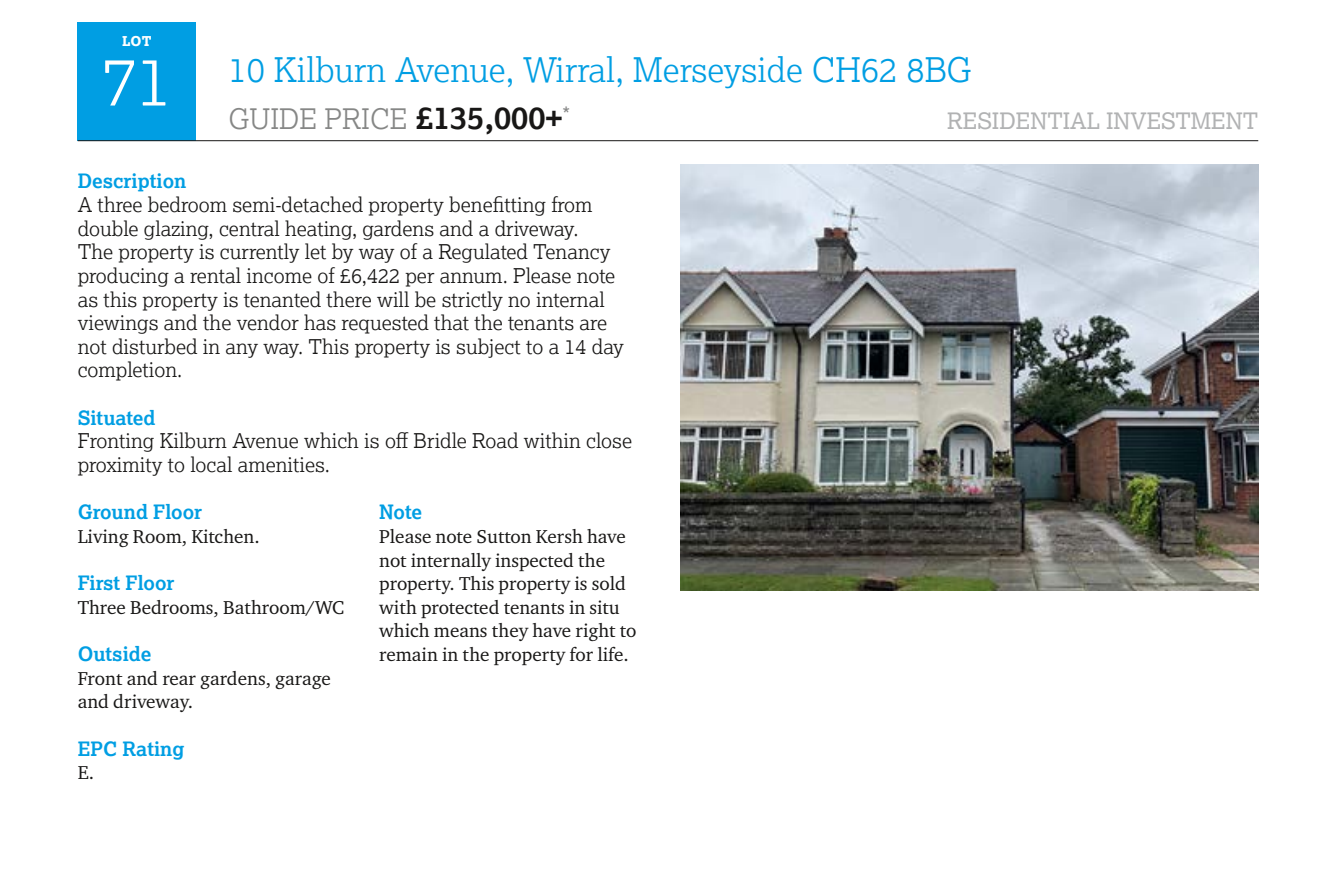
<style>
.page{position:relative;width:1337px;height:886px;background:#fff}
.page>*{position:absolute;margin:0;border:0;box-sizing:border-box;transform-origin:0 0}
.t1{font:300 67.5px "Lexia";color:#fff}
.t2{font:300 33.75px "Lexia";color:#009ee3}
.t3{font:300 28.12px "Lexia";color:#868786}
.t4{font:22.5px "Lexia";color:#b1b2b3}
.t5{font:300 20.25px/23.6px "Lexia";color:#181716}
.t6{font:700 19.8px "Lexia";color:#009ee3}
.t7{font:19.12px/23.6px "Charter ITC Pro";color:#181716}
.t8{font:800 13.5px "Lexia";color:#fff}
.s1{font-weight:700;font-size:31.5px;color:#181716}
</style>
<div class="page">
<div style="left:78px;top:23px;width:118px;height:118px;background:#009ee3"></div>
<hr style="left:78px;top:140px;width:1180px;height:1px;background:#181716">
<img style="left:680px;top:165px;width:578px;height:425px">
<p class="t8" style="left:122px;top:33px;width:31px">LOT</p>
<h1 class="t1" style="left:101px;top:38px;width:73px">71</h1>
<h2 class="t2" style="left:228px;top:48px;width:744px">10 Kilburn Avenue, Wirral, Merseyside CH62 8BG</h2>
<h3 class="t3" style="left:228px;top:101px;width:343px">GUIDE PRICE <span class="s1">£135,000+</span><sup>*</sup></h3>
<p class="t4" style="left:947px;top:107px;width:313px">RESIDENTIAL INVESTMENT</p>
<p class="t6" style="left:78px;top:168px;width:110px">Description</p>
<p class="t5" style="left:78px;top:192px;width:547px">A three bedroom semi-detached property benefitting from double glazing, central heating, gardens and a driveway.<br>The property is currently let by way of a Regulated Tenancy producing a rental income of £6,422 per annum. Please note as this property is tenanted there will be strictly no internal viewings and the vendor has requested that the tenants are not disturbed in any way. This property is subject to a 14 day completion.</p>
<p class="t6" style="left:78px;top:405px;width:79px">Situated</p>
<p class="t5" style="left:78px;top:428px;width:556px">Fronting Kilburn Avenue which is off Bridle Road within close proximity to local amenities.</p>
<p class="t6" style="left:78px;top:499px;width:126px">Ground Floor</p>
<p class="t7" style="left:78px;top:524px;width:183px">Living Room, Kitchen.</p>
<p class="t6" style="left:78px;top:570px;width:98px">First Floor</p>
<p class="t7" style="left:78px;top:595px;width:268px">Three Bedrooms, Bathroom/WC</p>
<p class="t6" style="left:78px;top:641px;width:75px">Outside</p>
<p class="t7" style="left:78px;top:666px;width:255px">Front and rear gardens, garage and driveway.</p>
<p class="t6" style="left:78px;top:735px;width:108px">EPC Rating</p>
<p class="t7" style="left:78px;top:760px;width:18px">E.</p>
<p class="t6" style="left:379px;top:499px;width:44px">Note</p>
<p class="t7" style="left:379px;top:524px;width:259px">Please note Sutton Kersh have not internally inspected the property. This property is sold with protected tenants in situ which means they have right to remain in the property for life.</p>
</div>
